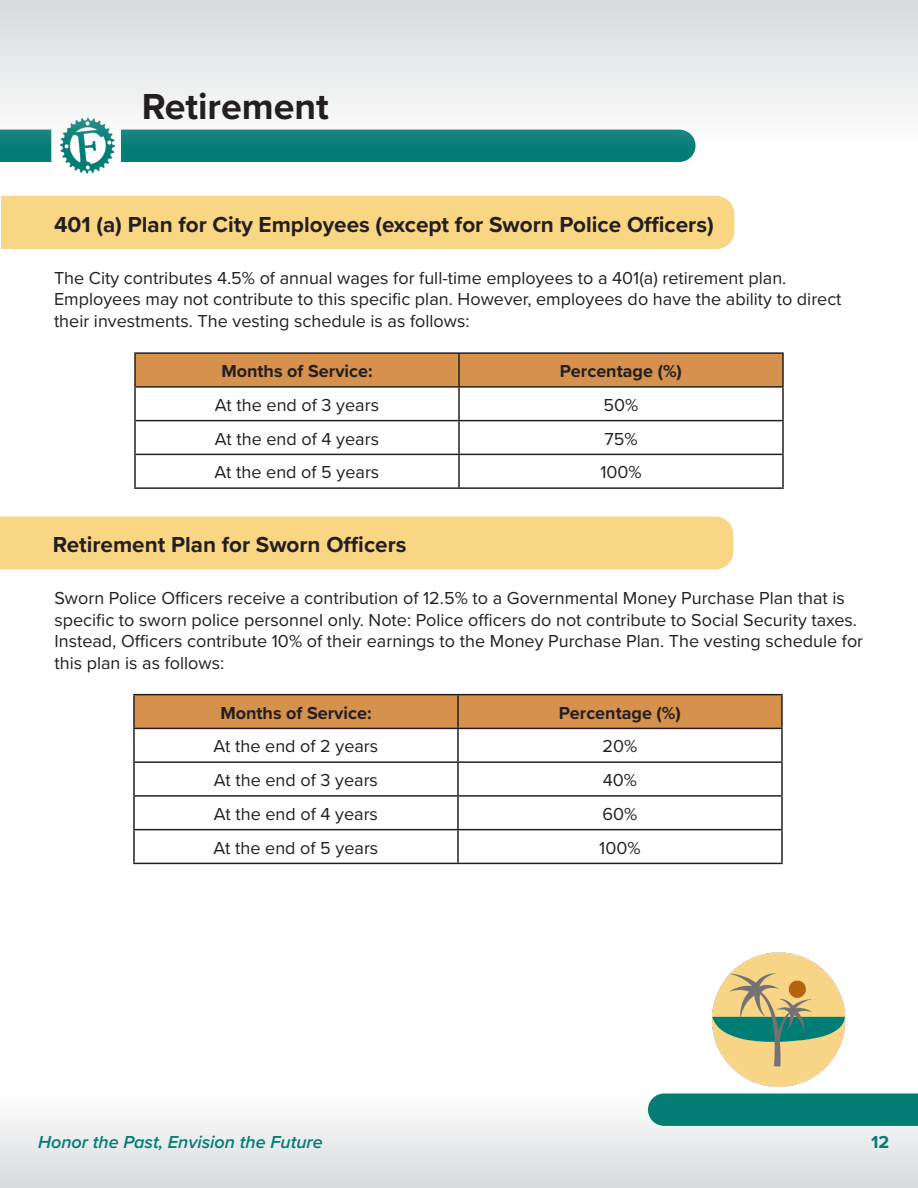
<style>
.page{position:relative;width:918px;height:1188px;background:#fff}
.page>*{position:absolute;margin:0;border:0;box-sizing:border-box;transform-origin:0 0}
.t1{font:700 37.5px "Proxima Nova";color:#231f20}
.t2{font:700 22.5px "Proxima Nova";color:#231f20}
.t3{font:18px/21.6px "Proxima Nova";color:#231f20}
.t4{font:700 18px "Proxima Nova";color:#231f20}
.t5{font:italic 600 18px "Proxima Nova";color:#047d75}
.t6{font:700 18px "Proxima Nova";color:#047d75}
</style>
<div class="page">
<div style="left:0;top:1094px;width:918px;height:94px;background:linear-gradient(to bottom,#fefefe,#d8dadc)"></div>
<div style="left:121px;top:146px;width:575px;height:16px;background:#047d75"></div>
<div style="left:648px;top:1094px;width:270px;height:32px;background:#047d75"></div>
<img style="left:60px;top:146px;width:55px;height:28px">
<svg style="left:0;top:146px;width:51px;height:16px"></svg>
<hr style="left:917px;top:130px;width:1px;height:32px;background:#047d75">
<svg style="left:0;top:0;width:918px;height:146px"></svg>
<div style="left:1px;top:196px;width:733px;height:53px;background:#f9d684"></div>
<div style="left:136px;top:354px;width:646px;height:32px;background:#d6914c"></div>
<hr style="left:134px;top:352px;width:325px;height:2px;background:#231f20">
<hr style="left:134px;top:354px;width:2px;height:32px;background:#231f20">
<hr style="left:459px;top:352px;width:325px;height:2px;background:#231f20">
<hr style="left:458px;top:354px;width:2px;height:32px;background:#231f20">
<hr style="left:782px;top:354px;width:2px;height:32px;background:#231f20">
<hr style="left:134px;top:386px;width:325px;height:2px;background:#231f20">
<hr style="left:134px;top:388px;width:2px;height:32px;background:#231f20">
<hr style="left:459px;top:386px;width:325px;height:2px;background:#231f20">
<hr style="left:458px;top:388px;width:2px;height:32px;background:#231f20">
<hr style="left:782px;top:388px;width:2px;height:32px;background:#231f20">
<hr style="left:134px;top:420px;width:325px;height:1px;background:#231f20">
<hr style="left:134px;top:421px;width:2px;height:33px;background:#231f20">
<hr style="left:459px;top:420px;width:325px;height:1px;background:#231f20">
<hr style="left:458px;top:421px;width:2px;height:33px;background:#231f20">
<hr style="left:782px;top:421px;width:2px;height:33px;background:#231f20">
<hr style="left:134px;top:454px;width:325px;height:1px;background:#231f20">
<hr style="left:134px;top:455px;width:2px;height:32px;background:#231f20">
<hr style="left:459px;top:454px;width:325px;height:1px;background:#231f20">
<hr style="left:458px;top:455px;width:2px;height:32px;background:#231f20">
<hr style="left:782px;top:455px;width:2px;height:32px;background:#231f20">
<hr style="left:134px;top:487px;width:325px;height:2px;background:#231f20">
<hr style="left:459px;top:487px;width:325px;height:2px;background:#231f20">
<div style="left:0;top:517px;width:733px;height:52px;background:#f9d684"></div>
<div style="left:135px;top:695px;width:646px;height:33px;background:#d6914c"></div>
<hr style="left:133px;top:694px;width:325px;height:1px;background:#231f20">
<hr style="left:133px;top:695px;width:2px;height:33px;background:#231f20">
<hr style="left:458px;top:694px;width:325px;height:1px;background:#231f20">
<hr style="left:457px;top:695px;width:2px;height:33px;background:#231f20">
<hr style="left:781px;top:695px;width:2px;height:33px;background:#231f20">
<hr style="left:133px;top:728px;width:325px;height:1px;background:#231f20">
<hr style="left:133px;top:729px;width:2px;height:32px;background:#231f20">
<hr style="left:458px;top:728px;width:325px;height:1px;background:#231f20">
<hr style="left:457px;top:729px;width:2px;height:32px;background:#231f20">
<hr style="left:781px;top:729px;width:2px;height:32px;background:#231f20">
<hr style="left:133px;top:761px;width:325px;height:2px;background:#231f20">
<hr style="left:133px;top:763px;width:2px;height:32px;background:#231f20">
<hr style="left:458px;top:761px;width:325px;height:2px;background:#231f20">
<hr style="left:457px;top:763px;width:2px;height:32px;background:#231f20">
<hr style="left:781px;top:763px;width:2px;height:32px;background:#231f20">
<hr style="left:133px;top:795px;width:325px;height:2px;background:#231f20">
<hr style="left:133px;top:797px;width:2px;height:32px;background:#231f20">
<hr style="left:458px;top:795px;width:325px;height:2px;background:#231f20">
<hr style="left:457px;top:797px;width:2px;height:32px;background:#231f20">
<hr style="left:781px;top:797px;width:2px;height:32px;background:#231f20">
<hr style="left:133px;top:829px;width:325px;height:1px;background:#231f20">
<hr style="left:133px;top:830px;width:2px;height:33px;background:#231f20">
<hr style="left:458px;top:829px;width:325px;height:1px;background:#231f20">
<hr style="left:457px;top:830px;width:2px;height:33px;background:#231f20">
<hr style="left:781px;top:830px;width:2px;height:33px;background:#231f20">
<hr style="left:133px;top:863px;width:325px;height:1px;background:#231f20">
<hr style="left:458px;top:863px;width:325px;height:1px;background:#231f20">
<img style="left:712px;top:953px;width:134px;height:133px">
<p class="t1" style="left:142px;top:78px;width:189px">Retirement</p>
<p class="t2" style="left:54px;top:208px;width:661px">401 (a) Plan for City Employees (except for Sworn Police Officers)</p>
<p class="t3" style="left:54px;top:266px;width:789px">The City contributes 4.5% of annual wages for full-time employees to a 401(a) retirement plan.<br>Employees may not contribute to this specific plan. However, employees do have the ability to direct their investments. The vesting schedule is as follows:</p>
<p class="t4" style="left:221px;top:358px;width:153px">Months of Service:</p>
<p class="t4" style="left:560px;top:358px;width:123px">Percentage (%)</p>
<p class="t3" style="left:215px;top:393px;width:166px">At the end of 3 years</p>
<p class="t3" style="left:604px;top:393px;width:36px">50%</p>
<p class="t3" style="left:215px;top:427px;width:166px">At the end of 4 years</p>
<p class="t3" style="left:604px;top:427px;width:35px">75%</p>
<p class="t3" style="left:215px;top:461px;width:166px">At the end of 5 years</p>
<p class="t3" style="left:600px;top:461px;width:43px">100%</p>
<p class="t2" style="left:53px;top:528px;width:355px">Retirement Plan for Sworn Officers</p>
<p class="t3" style="left:54px;top:587px;width:810px">Sworn Police Officers receive a contribution of 12.5% to a Governmental Money Purchase Plan that is specific to sworn police personnel only. Note: Police officers do not contribute to Social Security taxes.<br>Instead, Officers contribute 10% of their earnings to the Money Purchase Plan. The vesting schedule for this plan is as follows:</p>
<p class="t4" style="left:220px;top:699px;width:153px">Months of Service:</p>
<p class="t4" style="left:559px;top:699px;width:123px">Percentage (%)</p>
<p class="t3" style="left:214px;top:735px;width:166px">At the end of 2 years</p>
<p class="t3" style="left:603px;top:735px;width:36px">20%</p>
<p class="t3" style="left:214px;top:769px;width:166px">At the end of 3 years</p>
<p class="t3" style="left:603px;top:769px;width:36px">40%</p>
<p class="t3" style="left:214px;top:802px;width:166px">At the end of 4 years</p>
<p class="t3" style="left:603px;top:802px;width:36px">60%</p>
<p class="t3" style="left:214px;top:836px;width:166px">At the end of 5 years</p>
<p class="t3" style="left:599px;top:836px;width:43px">100%</p>
<p class="t5" style="left:38px;top:1129px;width:286px">Honor the Past, Envision the Future</p>
<p class="t6" style="left:871px;top:1129px;width:20px">12</p>
</div>
